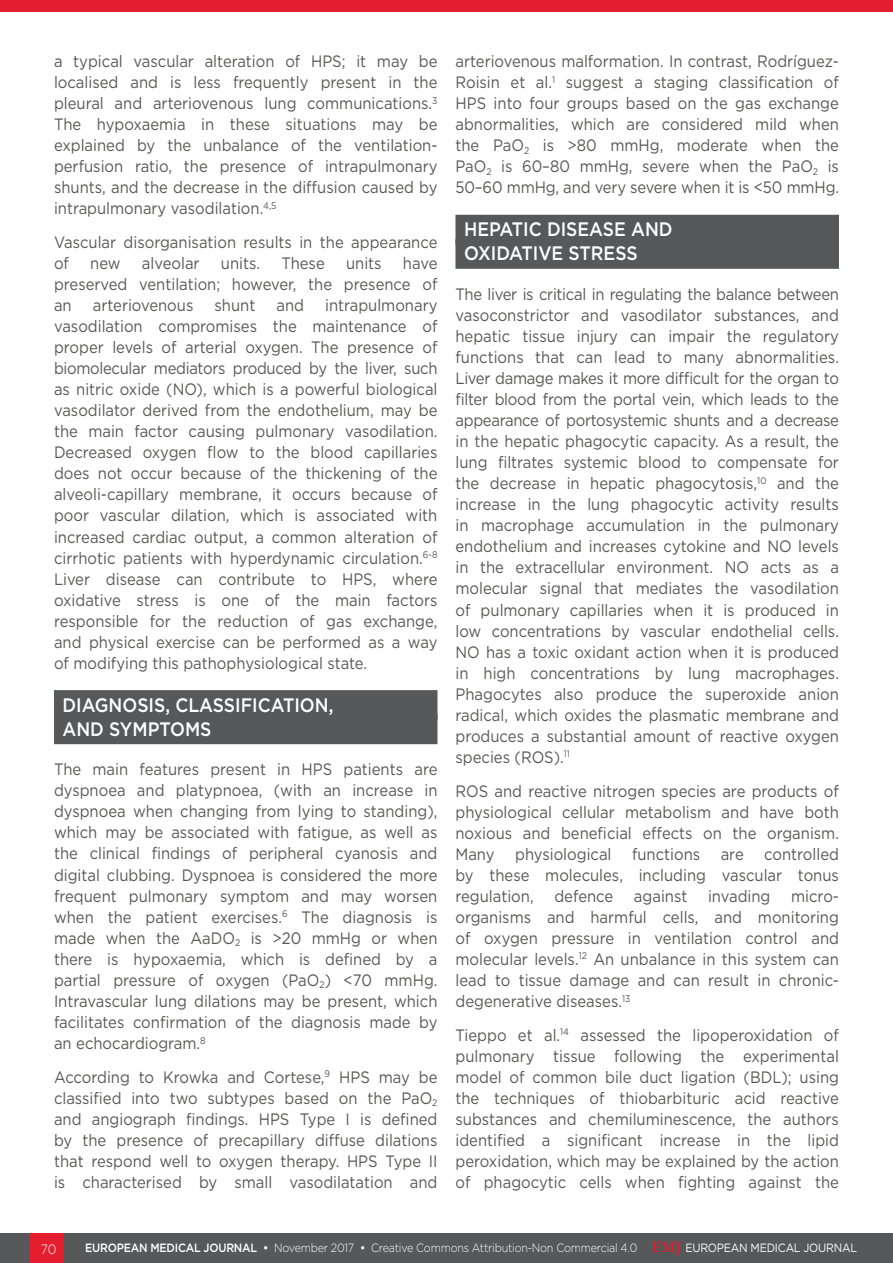
<style>
.page{position:relative;width:893px;height:1263px;background:#fff}
.page>*{position:absolute;margin:0;border:0;box-sizing:border-box;transform-origin:0 0}
._8__Heading_1{font:500 19.5px "Gotham";color:#fff;scale:.9 1}
._11__Main_text{font:16.5px/21px "Gotham";color:#575756;text-align:justify;scale:.9 1}
.t1{font:300 13.5px "Gotham";color:#fff;scale:.9 1}
.t2{font:300 12px "Gotham";letter-spacing:-.02em;color:#fff;scale:.9 1}
.s1{font-weight:500}
.s2{font-family:"Palatino Linotype";font-weight:700;font-size:15px;color:#e41d2f}
.s3{font-weight:400}
</style>
<div class="page">
<div style="left:0;top:1233px;width:893px;height:30px;background:#57585a"></div>
<div style="left:30px;top:1233px;width:34px;height:30px;background:#e41d2f"></div>
<div style="left:54px;top:690px;width:383px;height:30px;background:#57585a"></div>
<div style="left:54px;top:714px;width:383px;height:30px;background:#57585a"></div>
<div style="left:455px;top:215px;width:384px;height:30px;background:#57585a"></div>
<div style="left:455px;top:239px;width:384px;height:30px;background:#57585a"></div>
<div style="left:0;top:0;width:893px;height:12px;background:#e41d2f"></div>
<p class="_11__Main_text" style="left:54px;top:50px;width:428px">a typical vascular alteration of HPS; it may be localised and is less frequently present in the pleural and arteriovenous lung communications.<sup>3<br></sup>The hypoxaemia in these situations may be explained by the unbalance of the ventilation&shy;perfusion ratio, the presence of intrapulmonary shunts, and the decrease in the diffusion caused by intrapulmonary vasodilation.<sup>4,5</sup></p>
<p class="_11__Main_text" style="left:54px;top:231px;width:428px">Vascular disorganisation results in the appearance of</p>
<p class="_11__Main_text" style="left:54px;top:252px;width:428px;text-indent:349px">have preserved ventilation; however, the presence of an</p>
<p class="_11__Main_text" style="left:90px;top:252px;width:35px">new</p>
<p class="_11__Main_text" style="left:142px;top:252px;width:66px">alveolar</p>
<p class="_11__Main_text" style="left:221px;top:252px;width:45px">units.</p>
<p class="_11__Main_text" style="left:281px;top:252px;width:50px">These</p>
<p class="_11__Main_text" style="left:346px;top:252px;width:41px">units</p>
<p class="_11__Main_text" style="left:54px;top:294px;width:428px;text-indent:271px">intrapulmonary vasodilation compromises the maintenance of proper levels of arterial oxygen. The presence of biomolecular mediators produced by the liver, such as nitric oxide (NO), which is a powerful biological vasodilator derived from the endothelium, may be the main factor causing pulmonary vasodilation.<br>Decreased oxygen flow to the blood capillaries does not occur because of the thickening of the alveoli-capillary membrane, it occurs because of poor vascular dilation, which is associated with increased cardiac output, a common alteration of cirrhotic patients with hyperdynamic circulation.<sup>6-8<br></sup>Liver disease can contribute to HPS, where oxidative stress is one of the main factors responsible for the reduction of gas exchange, and physical exercise can be performed as a way of modifying this pathophysiological state.</p>
<p class="_8__Heading_1" style="left:63px;top:692px;width:303px">DIAGNOSIS, CLASSIFICATION,</p>
<p class="_8__Heading_1" style="left:63px;top:716px;width:167px">AND SYMPTOMS</p>
<p class="_11__Main_text" style="left:54px;top:758px;width:428px">The main features present in HPS patients are dyspnoea and platypnoea, (with an increase in dyspnoea when changing from lying to standing), which may be associated with fatigue, as well as the clinical findings of peripheral cyanosis and digital clubbing. Dyspnoea is considered the more frequent pulmonary symptom and may worsen when the patient exercises.<sup>6</sup> The diagnosis is made when the AaDO<sub>2</sub> is &gt;20 mmHg or when there is hypoxaemia, which is defined by a partial pressure of oxygen (PaO<sub>2</sub>) &lt;70 mmHg.<br>Intravascular lung dilations may be present, which facilitates confirmation of the diagnosis made by an echocardiogram.<sup>8</sup></p>
<p class="_11__Main_text" style="left:54px;top:1066px;width:428px">According to Krowka and Cortese,<sup>9</sup> HPS may be classified into two subtypes based on the PaO<sub>2 </sub>and angiograph findings. HPS Type I is defined by the presence of precapillary diffuse dilations that respond well to oxygen therapy. HPS Type II is characterised by small vasodilatation and</p>
<p class="_11__Main_text" style="left:93px;top:294px;width:113px">arteriovenous</p>
<p class="_11__Main_text" style="left:214px;top:294px;width:47px">shunt</p>
<p class="_11__Main_text" style="left:276px;top:294px;width:32px">and</p>
<p class="_11__Main_text" style="left:455px;top:51px;width:428px">arteriovenous malformation. In contrast, Rodríguez-Roisin et al.<sup>1</sup> suggest a staging classification of HPS into four groups based on the gas exchange abnormalities, which are considered mild when the PaO<sub>2</sub> is &gt;80 mmHg, moderate when the PaO<sub>2</sub> is 60–80 mmHg, severe when the PaO<sub>2</sub> is 50–60 mmHg, and very severe when it is &lt;50 mmHg.</p>
<p class="_8__Heading_1" style="left:464px;top:217px;width:233px">HEPATIC DISEASE AND</p>
<p class="_8__Heading_1" style="left:464px;top:241px;width:194px">OXIDATIVE STRESS</p>
<p class="_11__Main_text" style="left:455px;top:283px;width:428px">The liver is critical in regulating the balance between vasoconstrictor and vasodilator substances, and hepatic tissue injury can impair the regulatory functions that can lead to many abnormalities.<br>Liver damage makes it more difficult for the organ to filter blood from the portal vein, which leads to the appearance of portosystemic shunts and a decrease in the hepatic phagocytic capacity. As a result, the lung filtrates systemic blood to compensate for the decrease in hepatic phagocytosis,<sup>10</sup> and the increase in the lung phagocytic activity results in macrophage accumulation in the pulmonary endothelium and increases cytokine and NO levels in the extracellular environment. NO acts as a molecular signal that mediates the vasodilation of pulmonary capillaries when it is produced in low concentrations by vascular endothelial cells.<br>NO has a toxic oxidant action when it is produced in high concentrations by lung macrophages.<br>Phagocytes also produce the superoxide anion radical, which oxides the plasmatic membrane and produces a substantial amount of reactive oxygen species (ROS).<sup>11</sup></p>
<p class="_11__Main_text" style="left:455px;top:780px;width:428px">ROS and reactive nitrogen species are products of physiological cellular metabolism and have both noxious and beneficial effects on the organism.<br>Many physiological functions are controlled by these molecules, including vascular tonus regulation,</p>
<p class="_11__Main_text" style="left:554px;top:885px;width:67px">defence</p>
<p class="_11__Main_text" style="left:634px;top:885px;width:61px">against</p>
<p class="_11__Main_text" style="left:708px;top:885px;width:71px">invading</p>
<p class="_11__Main_text" style="left:455px;top:885px;width:428px;text-indent:336px">micro&shy;organisms and harmful cells, and monitoring of oxygen pressure in ventilation control and molecular levels.<sup>12</sup> An unbalance in this system can lead to tissue damage and can result in chronic&shy;degenerative diseases.<sup>13</sup></p>
<p class="_11__Main_text" style="left:455px;top:1024px;width:428px">Tieppo et al.<sup>14</sup> assessed the lipoperoxidation of pulmonary tissue following the experimental model of common bile duct ligation (BDL); using the techniques of thiobarbituric acid reactive substances and chemiluminescence, the authors identified a significant increase in the lipid peroxidation, which may be explained by the action of phagocytic cells when fighting against the</p>
<p class="t1" style="left:41px;top:1240px;width:19px">70</p>
<p class="t2" style="left:85px;top:1240px;width:859px"><span class="s1">EUROPEAN MEDICAL JOURNAL •</span> November 2017 <span class="s1">•</span> Creative Commons Attribution-Non Commercial 4.0 <span class="s2">EMJ</span> <span class="s3">EUROPEAN MEDICAL JOURNAL</span></p>
</div>
